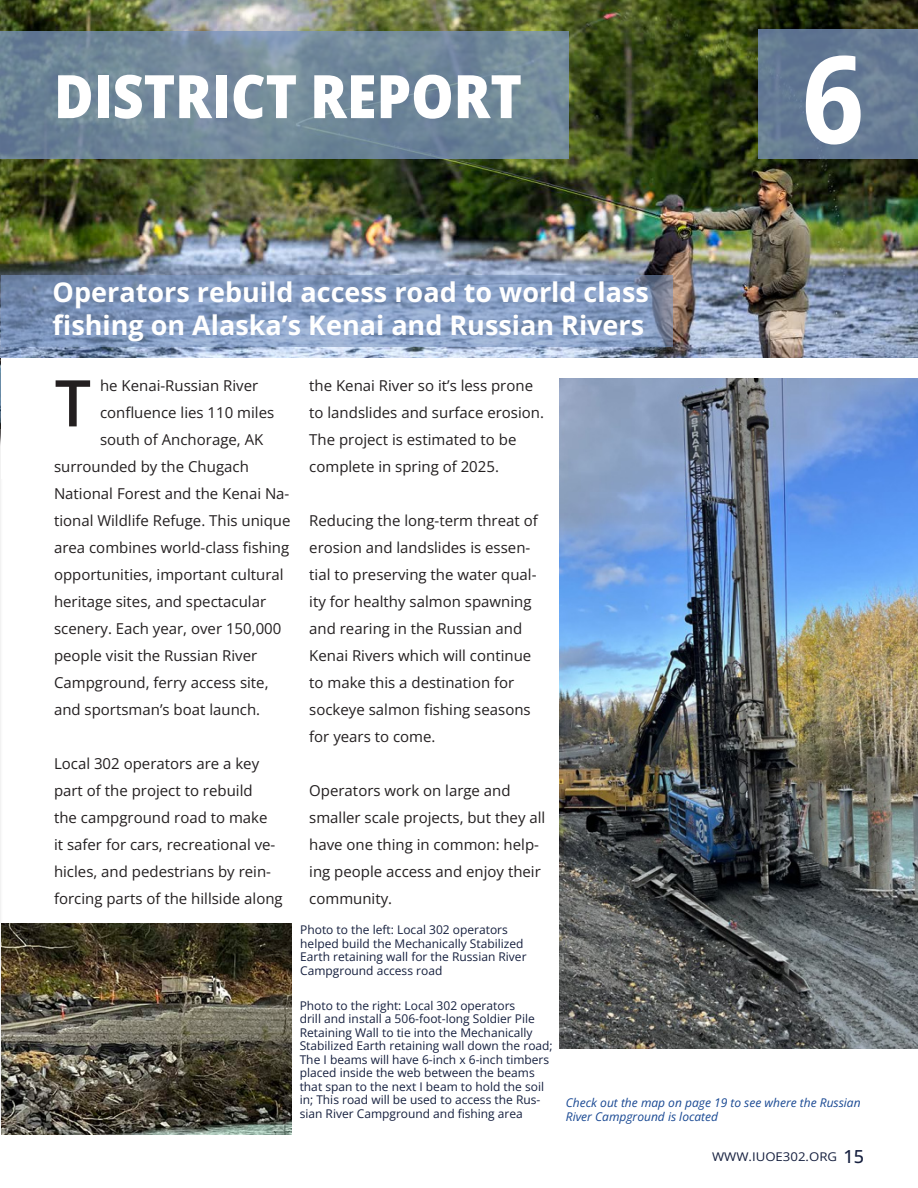
<style>
.page{position:relative;width:918px;height:1188px;background:#fff}
.page>*{position:absolute;margin:0;border:0;box-sizing:border-box;transform-origin:0 0}
.Headline_1{font:700 semi-condensed 121.5px "Open Sans";color:#fff}
.t1{font:600 64.5px "Open Sans";color:#231f20}
.Headline_1-2{font:800 semi-condensed 60px "Open Sans";color:#fff}
.t2{font:700 27px/33px "Open Sans";color:#fff}
.t3{font:15px/27px "Open Sans";color:#231f20}
.t4{font:12px/13.5px "Open Sans";color:#16203f}
.t5{font:italic 12px/14.4px "Open Sans";color:#174792}
.t6{font:12px "Open Sans";color:#16203f;scale:1.1 1}
.s1{font-weight:500;font-size:18px}
</style>
<div class="page">
<img style="left:0;top:0;width:918px;height:357px">
<svg style="left:0;top:31px;width:568px;height:128px;background:#71889a"></svg>
<div style="left:758px;top:29px;width:160px;height:130px;background:linear-gradient(to right,#627892,#667a94)"></div>
<hr style="left:0;top:284px;width:2px;height:851px;background:#231f20;opacity:.75">
<img style="left:559px;top:378px;width:359px;height:671px">
<img style="left:1px;top:923px;width:291px;height:211px">
<svg style="left:1px;top:275px;width:672px;height:72px;background:#8299bd"></svg>
<div style="left:1px;top:358px;width:23px;height:120px;background:#fff"></div>
<p class="Headline_1-2" style="left:54px;top:55px;width:469px">DISTRICT REPORT</p>
<p class="t2" style="left:53px;top:275px;width:598px">Operators rebuild access road to world class fishing on Alaska’s Kenai and Russian Rivers</p>
<p class="t3" style="left:100px;top:371px;width:160px">he Kenai-Russian River</p>
<p class="t3" style="left:100px;top:398px;width:176px">confluence lies 110 miles</p>
<p class="t3" style="left:100px;top:425px;width:165px">south of Anchorage, AK</p>
<p class="t3" style="left:54px;top:452px;width:196px">surrounded by the Chugach</p>
<p class="t3" style="left:54px;top:479px;width:237px">National Forest and the Kenai Na-</p>
<p class="t3" style="left:54px;top:506px;width:238px">tional Wildlife Refuge. This unique</p>
<p class="t3" style="left:54px;top:533px;width:237px">area combines world-class fishing</p>
<p class="t3" style="left:54px;top:560px;width:231px">opportunities, important cultural</p>
<p class="t3" style="left:54px;top:587px;width:214px">heritage sites, and spectacular</p>
<p class="t3" style="left:54px;top:614px;width:229px">scenery. Each year, over 150,000</p>
<p class="t3" style="left:54px;top:641px;width:205px">people visit the Russian River</p>
<p class="t3" style="left:54px;top:668px;width:216px">Campground, ferry access site,</p>
<p class="t3" style="left:54px;top:695px;width:208px">and sportsman’s boat launch.</p>
<p class="t3" style="left:54px;top:749px;width:230px">Local 302 operators are a key part of the project to rebuild<br>the campground road to make<br>it safer for cars, recreational ve&shy;hicles, and pedestrians by rein&shy;forcing parts of the hillside along</p>
<p class="t1" style="left:55px;top:359px;width:38px">T</p>
<p class="t3" style="left:309px;top:371px;width:236px">the Kenai River so it’s less prone to landslides and surface erosion.<br>The project is estimated to be complete in spring of 2025.</p>
<p class="t3" style="left:309px;top:506px;width:230px">Reducing the long-term threat of erosion and landslides is essen&shy;tial to preserving the water qual&shy;ity for healthy salmon spawning and rearing in the Russian and<br>Kenai Rivers which will continue to make this a destination for sockeye salmon fishing seasons for years to come.</p>
<p class="t3" style="left:309px;top:776px;width:238px">Operators work on large and smaller scale projects, but they all have one thing in common: help&shy;ing people access and enjoy their community.</p>
<p class="Headline_1" style="left:801px;top:16px;width:65px">6</p>
<p class="t4" style="left:300px;top:923px;width:228px">Photo to the left: Local 302 operators helped build the Mechanically Stabilized Earth retaining wall for the Russian River Campground access road</p>
<p class="t4" style="left:300px;top:998px;width:255px">Photo to the right: Local 302 operators<br>drill and install a 506-foot-long Soldier Pile Retaining Wall to tie into the Mechanically Stabilized Earth retaining wall down the road; The I beams will have 6-inch x 6-inch timbers placed inside the web between the beams that span to the next I beam to hold the soil in; This road will be used to access the Rus&shy;sian River Campground and fishing area</p>
<p class="t5" style="left:566px;top:1095px;width:296px">Check out the map on page 19 to see where the Russian<br>River Campground is located</p>
<p class="t6" style="left:712px;top:1149px;width:140px">WWW.IUOE302.ORG <span class="s1">15</span></p>
</div>
